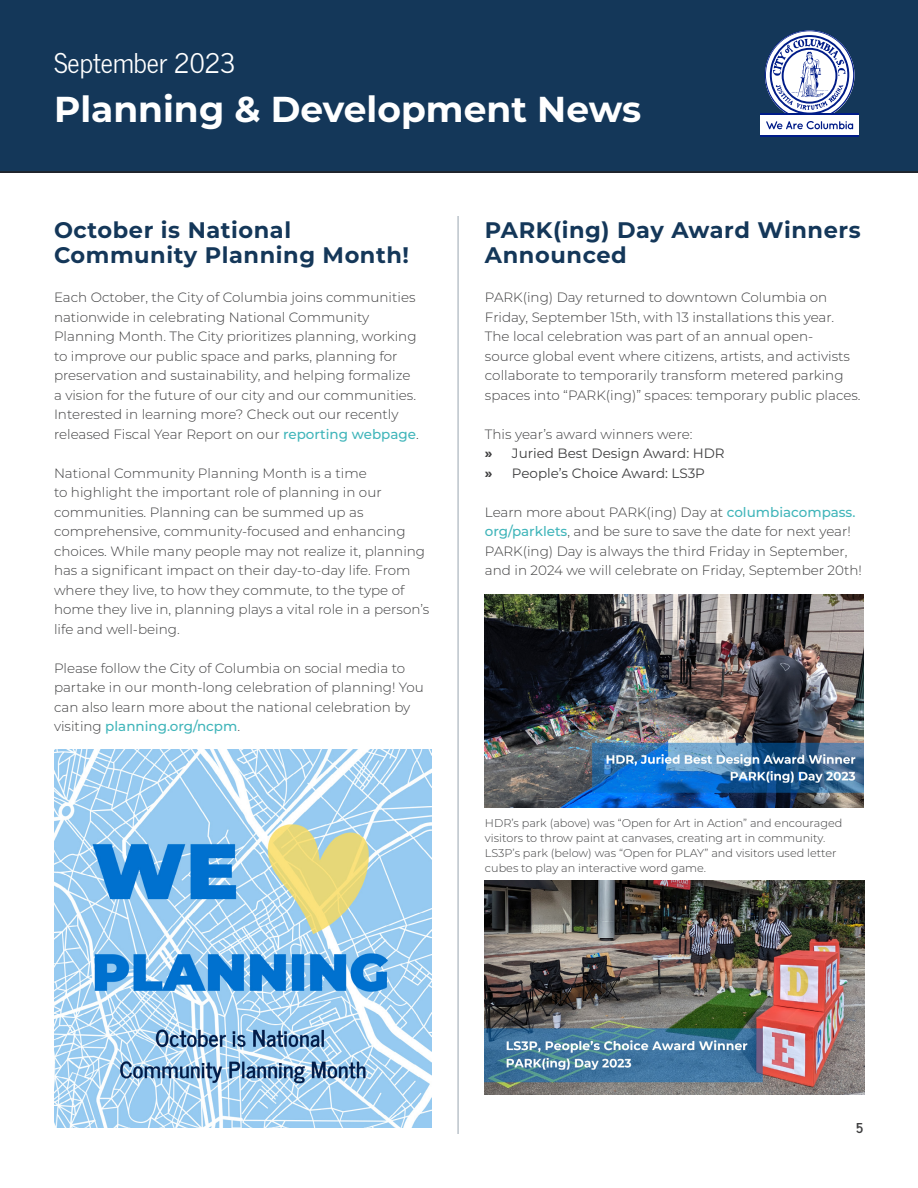
<style>
.page{position:relative;width:918px;height:1188px;background:#fff}
.page>*{position:absolute;margin:0;border:0;box-sizing:border-box;transform-origin:0 0}
.Subject_Intro_Headin{font:700 36px "Montserrat";color:#fff}
.Subject_Intro_Headin-2{font:27px "News Cycle";color:#fff}
.Heading_1{font:700 22.5px/25.5px "Montserrat";letter-spacing:.025em;color:#143759}
.Body_Copy{font:300 13.5px/19.5px "Montserrat";color:#3e3e3f}
.t1{font:13.5px "Montserrat";color:#3e3e3f}
.t2{font:700 13.5px "News Cycle";color:#3e3e3f}
.t3{font:300 11.25px/15px "Montserrat";color:#3e3e3f}
.s1{font-weight:500;color:#40b5ba}
.s2{font-weight:700}
</style>
<div class="page">
<div style="left:0;top:0;width:918px;height:173px;background:#143759"></div>
<hr style="left:458px;top:216px;width:1px;height:918px;background:#9aa5b1">
<div style="left:761px;top:114px;width:98px;height:22px;background:#fff"></div>
<hr style="left:761px;top:114px;width:98px;height:1px;background:#001c88">
<hr style="left:761px;top:135px;width:98px;height:1px;background:#001c88">
<svg style="left:765px;top:30px;width:89px;height:99px"></svg>
<img style="left:485px;top:594px;width:379px;height:213px">
<img style="left:485px;top:881px;width:379px;height:213px">
<img style="left:54px;top:750px;width:378px;height:378px">
<p class="Subject_Intro_Headin-2" style="left:54px;top:40px;width:183px">September 2023</p>
<p class="Subject_Intro_Headin" style="left:54px;top:84px;width:589px">Planning &amp; Development News</p>
<p class="Heading_1" style="left:54px;top:216px;width:357px">October is National<br>Community Planning Month!</p>
<p class="Body_Copy" style="left:54px;top:287px;width:366px">Each October, the City of Columbia joins communities nationwide in celebrating National Community Planning Month. The City prioritizes planning, working to improve our public space and parks, planning for preservation and sustainability, and helping formalize a vision for the future of our city and our communities.<br>Interested in learning more? Check out our recently released Fiscal Year Report on our <span class="s1">reporting webpage</span>.</p>
<p class="Body_Copy" style="left:54px;top:463px;width:377px">National Community Planning Month is a time<br>to highlight the important role of planning in our communities. Planning can be summed up as comprehensive, community-focused and enhancing choices. While many people may not realize it, planning has a significant impact on their day-to-day life. From where they live, to how they commute, to the type of home they live in, planning plays a vital role in a person’s life and well-being.</p>
<p class="Body_Copy" style="left:54px;top:658px;width:371px">Please follow the City of Columbia on social media to partake in our month-long celebration of planning! You can also learn more about the national celebration by visiting <span class="s1">planning.org/ncpm</span>.</p>
<p class="Heading_1" style="left:485px;top:216px;width:377px">PARK(ing) Day Award Winners<br>Announced</p>
<p class="Body_Copy" style="left:485px;top:287px;width:377px">PARK(ing) Day returned to downtown Columbia on Friday, September 15th, with 13 installations this year.<br>The local celebration was part of an annual open&shy;source global event where citizens, artists, and activists collaborate to temporarily transform metered parking spaces into “PARK(ing)” spaces: temporary public places.</p>
<p class="Body_Copy" style="left:485px;top:424px;width:209px">This year’s award winners were:</p>
<p class="t1" style="left:485px;top:444px;width:241px"><span class="s2">»</span> Juried Best Design Award: HDR</p>
<p class="t1" style="left:485px;top:464px;width:222px"><span class="s2">»</span> People’s Choice Award: LS3P</p>
<p class="Body_Copy" style="left:485px;top:502px;width:379px">Learn more about PARK(ing) Day at <span class="s1">columbiacompass. org/parklets</span>, and be sure to save the date for next year!<br>PARK(ing) Day is always the third Friday in September, and in 2024 we will celebrate on Friday, September 20th!</p>
<p class="t3" style="left:485px;top:815px;width:359px">HDR’s park (above) was “Open for Art in Action” and encouraged visitors to throw paint at canvases, creating art in community.<br>LS3P’s park (below) was “Open for PLAY” and visitors used letter cubes to play an interactive word game.</p>
<p class="t2" style="left:856px;top:1116px;width:8px">5</p>
</div>
